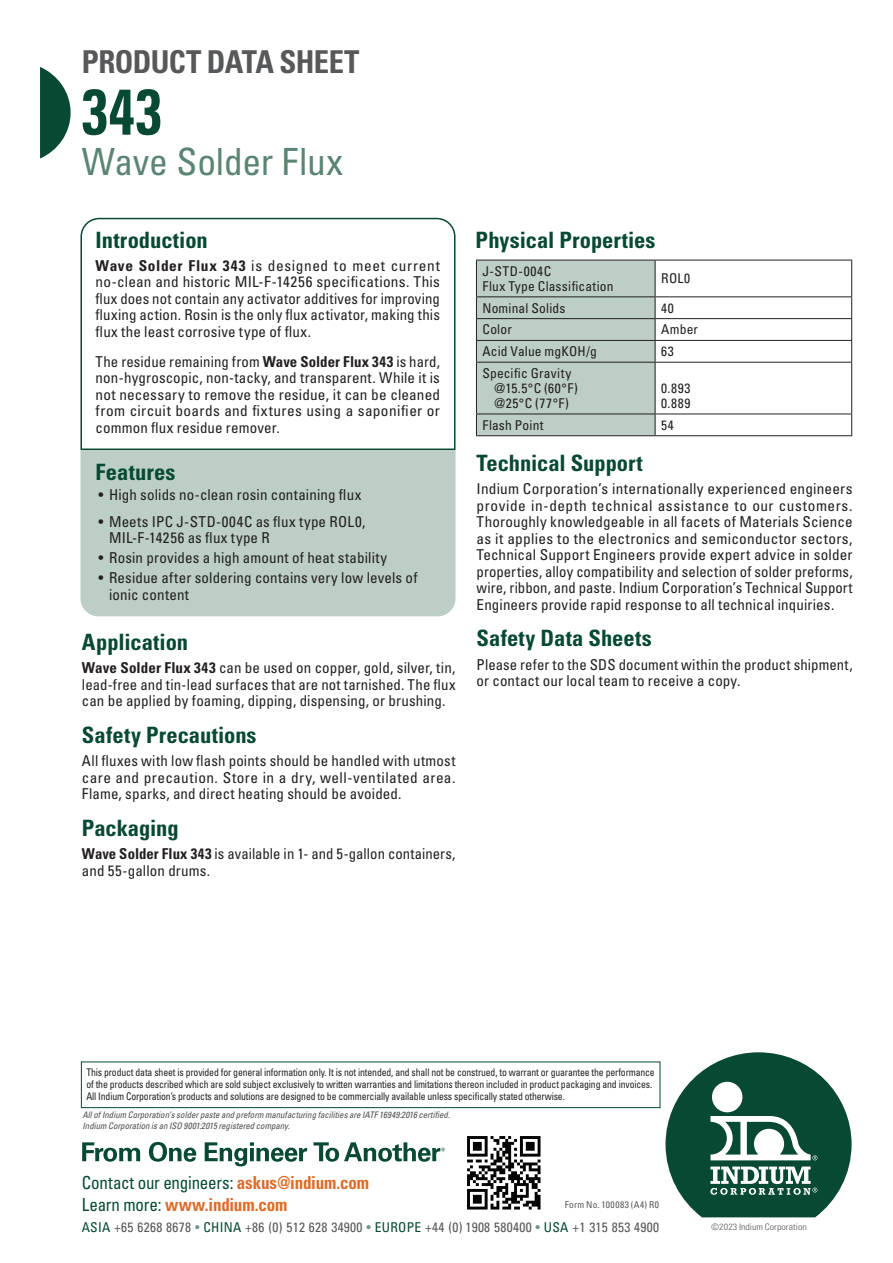
<style>
.page{position:relative;width:893px;height:1263px;background:#fff}
.page>*{position:absolute;margin:0;border:0;box-sizing:border-box;transform-origin:0 0}
.t1{font:700 condensed 64.5px "Univers LT Std";color:#074932;scale:.9 1}
.t2{font:condensed 37.5px "Univers LT Std";letter-spacing:-.01em;color:#5b8573}
.t3{font:700 condensed 31.5px "Univers LT Std";letter-spacing:-.02em;color:#57585a}
.t4{font:700 condensed 22.5px "Univers LT Std";color:#074932}
.t5{font:condensed 17.85px "Univers LT Std";letter-spacing:-.015em;color:#074932;scale:.95 1}
.t6{font:700 condensed 17.85px "Univers LT Std";letter-spacing:-.01em;color:#de6b27;scale:.95 1}
.t7{font:condensed 15px/16.5px "Univers LT Std";letter-spacing:.01em;color:#231f20;text-align:justify}
.t8{font:condensed 13.5px/15px "Univers LT Std";letter-spacing:.015em;color:#231f20}
.t9{font:condensed 13.5px "Univers LT Std";letter-spacing:.02em;color:#57585a}
.t10{font:condensed 10.5px/12px "Univers LT Std";letter-spacing:-.015em;color:#231f20;scale:.93 1}
.t11{font:condensed 9.45px "Univers LT Std";letter-spacing:.05em;color:#57585a}
.t12{font:italic condensed 9px/10.5px "Univers LT Std";color:#4b4c4d}
.t13{font:300 condensed 9px "Univers LT Std";color:#57585a;scale:1.1 1}
.s1{font-weight:700}
.s2{font-weight:700;color:#de6b27}
.s3{font-weight:400;color:#074932}
.s4{color:#074932}
.s5{color:#719585}
</style>
<div class="page">
<svg style="left:40px;top:67px;width:31px;height:92px"></svg>
<svg style="left:665px;top:1052px;width:186px;height:165px"></svg>
<div style="left:712px;top:1082px;width:30px;height:30px;background:#fff;border-radius:50%"></div>
<div style="left:81px;top:1061px;width:579px;height:47px;border:1px solid #074932"></div>
<svg style="left:313px;top:1142px;width:132px;height:20px"></svg>
<svg style="left:82px;top:1142px;width:225px;height:24px"></svg>
<img style="left:467px;top:1136px;width:74px;height:74px">
<svg style="left:80px;top:217px;width:376px;height:234px"></svg>
<div style="left:80px;top:450px;width:375px;height:166px;background:#bccec5"></div>
<hr style="left:655px;top:260px;width:197px;height:1px;background:#231f20">
<hr style="left:851px;top:260px;width:1px;height:36px;background:#231f20">
<hr style="left:655px;top:296px;width:197px;height:1px;background:#231f20">
<hr style="left:655px;top:318px;width:197px;height:1px;background:#231f20">
<hr style="left:655px;top:340px;width:197px;height:1px;background:#231f20">
<svg style="left:851px;top:297px;width:1px;height:65px"></svg>
<hr style="left:655px;top:362px;width:197px;height:1px;background:#231f20">
<hr style="left:851px;top:363px;width:1px;height:51px;background:#231f20">
<hr style="left:655px;top:414px;width:197px;height:1px;background:#231f20">
<svg style="left:476px;top:260px;width:180px;height:175px;background:#b5c6be"></svg>
<svg style="left:851px;top:414px;width:1px;height:21px"></svg>
<hr style="left:476px;top:435px;width:179px;height:1px;background:#231f20">
<hr style="left:655px;top:435px;width:197px;height:1px;background:#231f20">
<h3 class="t3" style="left:82px;top:43px;width:279px">PRODUCT DATA SHEET</h3>
<h1 class="t1" style="left:82px;top:72px;width:90px">343</h1>
<h2 class="t2" style="left:82px;top:138px;width:263px">Wave Solder Flux</h2>
<h3 class="t4" style="left:96px;top:226px;width:114px">Introduction</h3>
<p class="t7" style="left:96px;top:257px;width:346px"><span class="s1">Wave Solder Flux 343</span> is designed to meet current no-clean and historic MIL-F-14256 specifications. This flux does not contain any activator additives for improving fluxing action. Rosin is the only flux activator, making this flux the least corrosive type of flux.</p>
<p class="t7" style="left:96px;top:353px;width:346px">The residue remaining from <span class="s1">Wave Solder Flux 343</span> is hard, non-hygroscopic, non-tacky, and transparent. While it is not necessary to remove the residue, it can be cleaned from circuit boards and fixtures using a saponifier or common flux residue remover.</p>
<h3 class="t4" style="left:96px;top:458px;width:81px">Features</h3>
<p class="t7" style="left:99px;top:486px;width:264px">• High solids no-clean rosin containing flux</p>
<p class="t7" style="left:109px;top:513px;width:258px;text-indent:-10px">• Meets IPC J-STD-004C as flux type ROL0,<br>MIL-F-14256 as flux type R</p>
<p class="t7" style="left:99px;top:549px;width:290px">• Rosin provides a high amount of heat stability</p>
<p class="t7" style="left:109px;top:570px;width:310px;text-indent:-10px">• Residue after soldering contains very low levels of ionic content</p>
<h3 class="t4" style="left:82px;top:628px;width:108px">Application</h3>
<p class="t7" style="left:82px;top:659px;width:375px"><span class="s1">Wave Solder Flux 343</span> can be used on copper, gold, silver, tin, lead-free and tin-lead surfaces that are not tarnished. The flux can be applied by foaming, dipping, dispensing, or brushing.</p>
<h3 class="t4" style="left:82px;top:721px;width:176px">Safety Precautions</h3>
<p class="t7" style="left:82px;top:752px;width:375px">All fluxes with low flash points should be handled with utmost care and precaution. Store in a dry, well-ventilated area.<br>Flame, sparks, and direct heating should be avoided.</p>
<h3 class="t4" style="left:82px;top:814px;width:98px">Packaging</h3>
<p class="t7" style="left:82px;top:845px;width:375px"><span class="s1">Wave Solder Flux 343</span> is available in 1- and 5-gallon containers, and 55-gallon drums.</p>
<h3 class="t4" style="left:476px;top:226px;width:181px">Physical Properties</h3>
<p class="t8" style="left:482px;top:263px;width:133px">J-STD-004C<br>Flux Type Classification</p>
<p class="t8" style="left:661px;top:271px;width:31px">ROL0</p>
<p class="t8" style="left:482px;top:300px;width:85px">Nominal Solids</p>
<p class="t8" style="left:661px;top:300px;width:14px">40</p>
<p class="t8" style="left:482px;top:322px;width:31px">Color</p>
<p class="t8" style="left:661px;top:322px;width:39px">Amber</p>
<p class="t8" style="left:482px;top:344px;width:116px">Acid Value mgKOH/g</p>
<p class="t8" style="left:661px;top:344px;width:14px">63</p>
<p class="t8" style="left:494px;top:365px;width:85px;text-indent:-12px">Specific Gravity @15.5°C (60°F) @25°C (77°F)</p>
<p class="t8" style="left:661px;top:380px;width:31px">0.893<br>0.889</p>
<p class="t8" style="left:482px;top:417px;width:63px">Flash Point</p>
<p class="t8" style="left:661px;top:417px;width:14px">54</p>
<h3 class="t4" style="left:477px;top:449px;width:168px">Technical Support</h3>
<p class="t7" style="left:477px;top:480px;width:378px">Indium Corporation’s internationally experienced engineers provide in-depth technical assistance to our customers.<br>Thoroughly knowledgeable in all facets of Materials Science as it applies to the electronics and semiconductor sectors, Technical Support Engineers provide expert advice in solder properties, alloy compatibility and selection of solder preforms, wire, ribbon, and paste. Indium Corporation’s Technical Support Engineers provide rapid response to all technical inquiries.</p>
<h3 class="t4" style="left:477px;top:625px;width:177px">Safety Data Sheets</h3>
<p class="t7" style="left:477px;top:656px;width:378px">Please refer to the SDS document within the product shipment, or contact our local team to receive a copy.</p>
<p class="t10" style="left:86px;top:1066px;width:613px">This product data sheet is provided for general information only. It is not intended, and shall not be construed, to warrant or guarantee the performance of the products described which are sold subject exclusively to written warranties and limitations thereon included in product packaging and invoices.<br>All Indium Corporation’s products and solutions are designed to be commercially available unless specifically stated otherwise.</p>
<p class="t12" style="left:82px;top:1110px;width:369px">All of Indium Corporation’s solder paste and preform manufacturing facilities are IATF 16949:2016 certified.<br>Indium Corporation is an ISO 9001:2015 registered company.</p>
<p class="t5" style="left:82px;top:1171px;width:304px">Contact our engineers: <span class="s2">askus@indium.com</span></p>
<p class="t6" style="left:82px;top:1193px;width:218px"><span class="s3">Learn more:</span> www.indium.com</p>
<p class="t11" style="left:565px;top:1199px;width:96px">Form No. 100083 (A4) R0</p>
<p class="t9" style="left:82px;top:1219px;width:579px"><span class="s4">ASIA</span> +65 6268 8678 <span class="s5">•</span> <span class="s4">CHINA</span> +86 (0) 512 628 34900 <span class="s5">•</span> <span class="s4">EUROPE</span> +44 (0) 1908 580400 <span class="s5">•</span> <span class="s4">USA</span> +1 315 853 4900</p>
<p class="t13" style="left:711px;top:1222px;width:88px">©2023 Indium Corporation</p>
</div>
